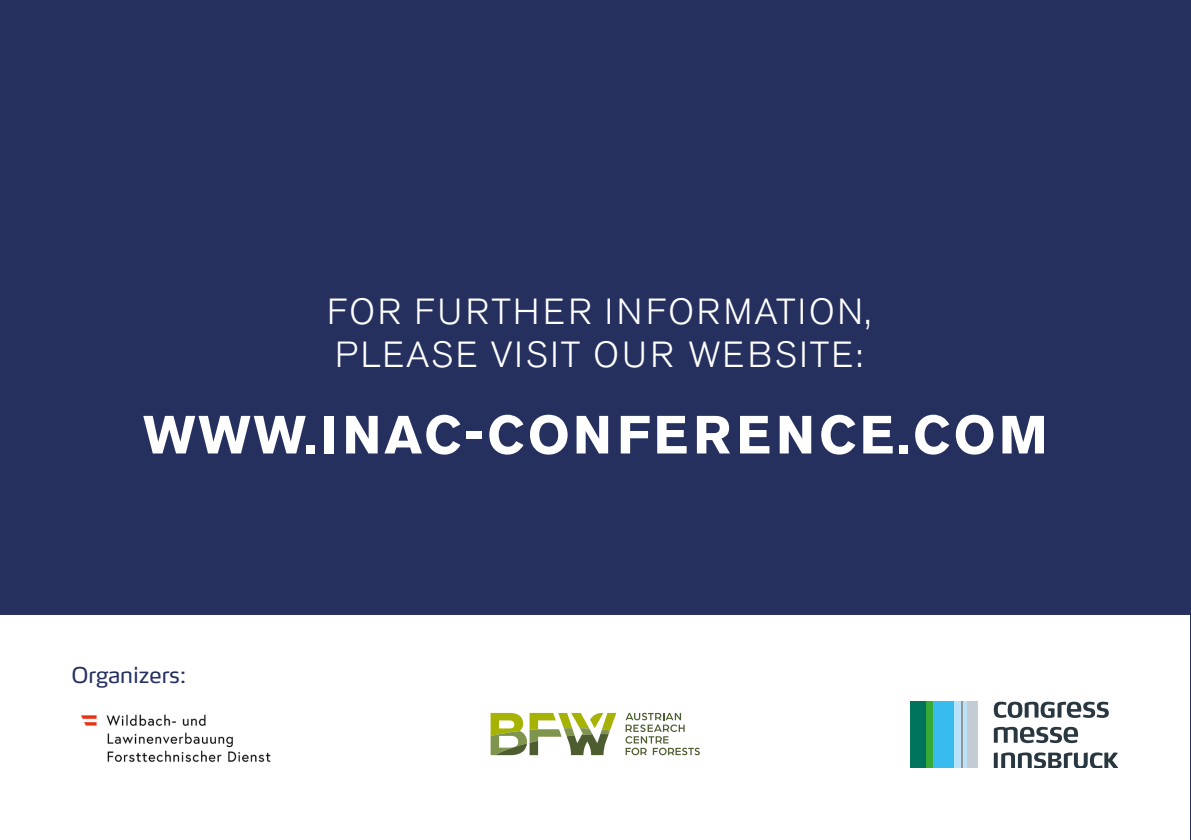
<style>
.page{position:relative;width:1191px;height:840px;background:#fff}
.page>*{position:absolute;margin:0;border:0;box-sizing:border-box;transform-origin:0 0}
.t1{font:700 53.2px "Akzidenz Grotesk Pro";letter-spacing:.06em;color:#fff}
.t2{font:300 36px/43.2px "Akzidenz Grotesk Pro";letter-spacing:.08em;color:#fff}
.t3{font:21.6px "Max Pro";color:#243060}
</style>
<div class="page">
<div style="left:0;top:0;width:1191px;height:839px;background:#25305f"></div>
<div style="left:0;top:615px;width:1189px;height:224px;background:#fff"></div>
<img style="left:81px;top:714px;width:190px;height:48px">
<svg style="left:490px;top:712px;width:126px;height:42px"></svg>
<svg style="left:625px;top:712px;width:75px;height:42px"></svg>
<div style="left:953px;top:701px;width:8px;height:66px;background:#bae3fa"></div>
<hr style="left:963px;top:701px;width:4px;height:66px;background:#bae3fa">
<div style="left:910px;top:701px;width:16px;height:66px;background:#00745c"></div>
<div style="left:967px;top:701px;width:10px;height:66px;background:#c2ccd2"></div>
<div style="left:932px;top:701px;width:21px;height:66px;background:#38bcee"></div>
<hr style="left:961px;top:701px;width:2px;height:66px;background:#939499">
<div style="left:926px;top:701px;width:6px;height:66px;background:#37a936"></div>
<svg style="left:993px;top:701px;width:115px;height:16px"></svg>
<svg style="left:993px;top:726px;width:85px;height:16px"></svg>
<svg style="left:1001px;top:752px;width:117px;height:15px"></svg>
<svg style="left:993px;top:752px;width:4px;height:15px"></svg>
<p class="t2" style="left:327px;top:290px;width:545px">FOR FURTHER INFORMATION,<br>PLEASE VISIT OUR WEBSITE:</p>
<p class="t1" style="left:143px;top:400px;width:906px">WWW.INAC-CONFERENCE.COM</p>
<p class="t3" style="left:71px;top:656px;width:116px">Organizers:</p>
</div>
